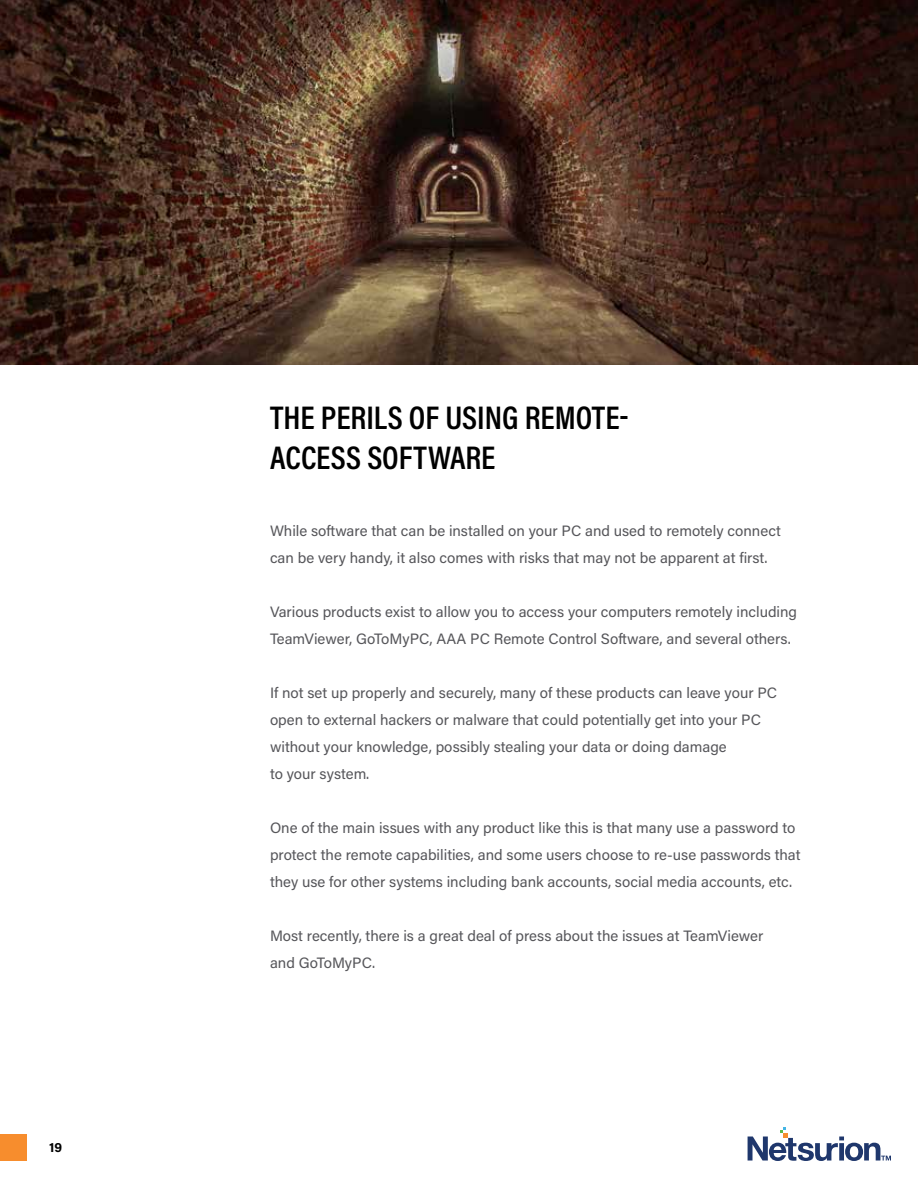
<style>
.page{position:relative;width:918px;height:1188px;background:#fff}
.page>*{position:absolute;margin:0;border:0;box-sizing:border-box;transform-origin:0 0}
.t1{font:600 33px/39.6px "Acumin Pro Cond";color:#000}
.t2{font:15px/27px "Acumin Pro";color:#56565a}
.t3{font:700 13.5px "Acumin Pro";color:#000}
</style>
<div class="page">
<div style="left:0;top:1134px;width:27px;height:27px;background:#f78d2d"></div>
<svg style="left:748px;top:1127px;width:143px;height:34px"></svg>
<img style="left:0;top:0;width:918px;height:364px">
<p class="t3" style="left:49px;top:1138px;width:15px">19</p>
<h1 class="t1" style="left:270px;top:397px;width:360px">THE PERILS OF USING REMOTE-<br>ACCESS SOFTWARE</h1>
<p class="t2" style="left:270px;top:517px;width:512px">While software that can be installed on your PC and used to remotely connect can be very handy, it also comes with risks that may not be apparent at first.</p>
<p class="t2" style="left:270px;top:598px;width:529px">Various products exist to allow you to access your computers remotely including<br>TeamViewer, GoToMyPC, AAA PC Remote Control Software, and several others.</p>
<p class="t2" style="left:270px;top:679px;width:509px">If not set up properly and securely, many of these products can leave your PC open to external hackers or malware that could potentially get into your PC without your knowledge, possibly stealing your data or doing damage<br>to your system.</p>
<p class="t2" style="left:270px;top:814px;width:532px">One of the main issues with any product like this is that many use a password to protect the remote capabilities, and some users choose to re-use passwords that they use for other systems including bank accounts, social media accounts, etc.</p>
<p class="t2" style="left:270px;top:922px;width:495px">Most recently, there is a great deal of press about the issues at TeamViewer and GoToMyPC.</p>
</div>
